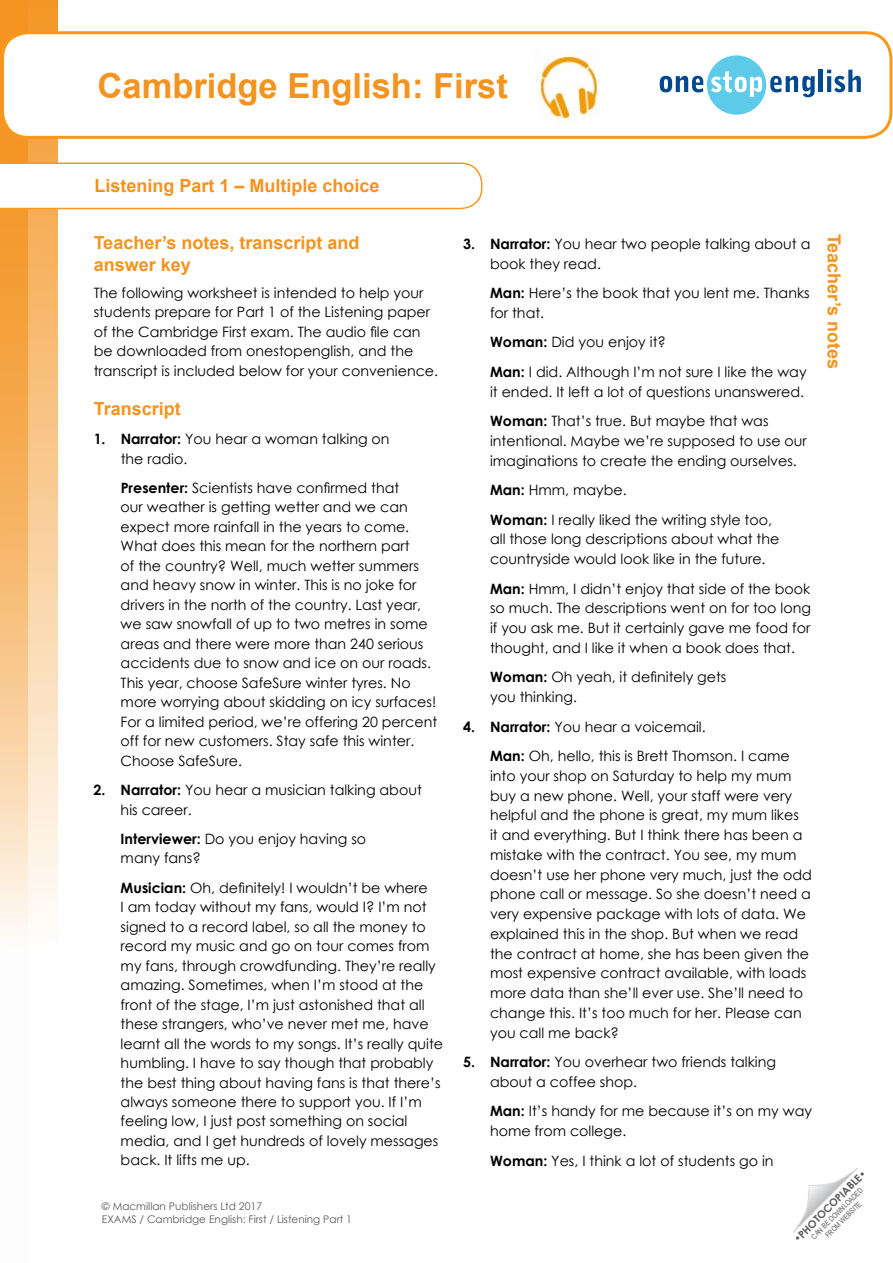
<style>
.page{position:relative;width:893px;height:1263px;background:#fff}
.page>*{position:absolute;margin:0;border:0;box-sizing:border-box;transform-origin:0 0}
.t1{font:700 34.5px "Arial";color:#f4931f}
.t2{font:700 18px/21.6px "Arial";color:#f4931f}
.t3{font:14.25px/19.5px "Century Gothic";color:#000}
.t4{font:10.5px/13.5px "Century Gothic";color:#58595b}
.t5{font:700 10.5px "Century Gothic";color:#58595b}
.t6{font:7.5px/9px "Arial Narrow";color:#58595b;text-align:center}
.s1{font-weight:700}
.s2{font-weight:400}
</style>
<div class="page">
<svg style="left:27px;top:0;width:31px;height:933px;background:#f9cf9d"></svg>
<svg style="left:0;top:0;width:27px;height:933px;background:#f7bb73"></svg>
<svg style="left:793px;top:1168px;width:65px;height:65px"></svg>
<div style="left:3px;top:33px;width:888px;height:104px;background:#fff;border-radius:26px"></div>
<div style="left:1px;top:31px;width:891px;height:108px;border:3px solid #f8991d;border-radius:26px"></div>
<svg style="left:0;top:162px;width:482px;height:47px"></svg>
<svg style="left:660px;top:55px;width:155px;height:60px"></svg>
<hr style="left:819px;top:70px;width:4px;height:22px;background:#004990">
<svg style="left:827px;top:70px;width:34px;height:22px"></svg>
<img style="left:536px;top:54px;width:64px;height:69px">
<h1 class="t1" style="left:98px;top:62px;width:412px">Cambridge English: First</h1>
<p class="t2" style="left:94px;top:176px;width:287px">Listening Part 1 – Multiple choice</p>
<p class="t2" style="left:94px;top:232px;width:267px">Teacher’s notes, transcript and answer key</p>
<p class="t3" style="left:94px;top:283px;width:346px">The following worksheet is intended to help your students prepare for Part 1 of the Listening paper of the Cambridge First exam. The audio file can be downloaded from onestopenglish, and the transcript is included below for your convenience.</p>
<p class="t2" style="left:94px;top:398px;width:89px">Transcript</p>
<p class="t3" style="left:121px;top:429px;width:270px;text-indent:-27px"><span class="s1">1. Narrator:</span> You hear a woman talking on the radio.</p>
<p class="t3" style="left:121px;top:478px;width:318px"><span class="s1">Presenter:</span> Scientists have confirmed that<br>our weather is getting wetter and we can expect more rainfall in the years to come.<br>What does this mean for the northern part<br>of the country? Well, much wetter summers and heavy snow in winter. This is no joke for drivers in the north of the country. Last year, we saw snowfall of up to two metres in some areas and there were more than 240 serious accidents due to snow and ice on our roads.<br>This year, choose SafeSure winter tyres. No more worrying about skidding on icy surfaces!<br>For a limited period, we’re offering 20 percent off for new customers. Stay safe this winter.<br>Choose SafeSure.</p>
<p class="t3" style="left:121px;top:780px;width:303px;text-indent:-27px"><span class="s1">2. Narrator:</span> You hear a musician talking about his career.</p>
<p class="t3" style="left:121px;top:829px;width:247px"><span class="s1">Interviewer:</span> Do you enjoy having so many fans?</p>
<p class="t3" style="left:121px;top:877px;width:324px"><span class="s1">Musician:</span> Oh, definitely! I wouldn’t be where<br>I am today without my fans, would I? I’m not signed to a record label, so all the money to record my music and go on tour comes from my fans, through crowdfunding. They’re really amazing. Sometimes, when I’m stood at the front of the stage, I’m just astonished that all these strangers, who’ve never met me, have learnt all the words to my songs. It’s really quite humbling. I have to say though that probably the best thing about having fans is that there’s always someone there to support you. If I’m feeling low, I just post something on social media, and I get hundreds of lovely messages back. It lifts me up.</p>
<p class="t4" style="left:102px;top:1199px;width:252px">© Macmillan Publishers Ltd 2017<br>EXAMS / Cambridge English: First / Listening Part 1</p>
<p class="t3" style="left:490px;top:234px;width:322px;text-indent:-27px"><span class="s1">3. Narrator:</span> You hear two people talking about a book they read.</p>
<p class="t3" style="left:490px;top:283px;width:321px"><span class="s1">Man:</span> Here’s the book that you lent me. Thanks for that.</p>
<p class="t3" style="left:490px;top:327px;width:318px;line-height:29.5px"><span class="s1">Woman:</span> Did you enjoy it?<br><span class="s1">Man:</span> I did. Although I’m not sure I like the way</p>
<p class="t3" style="left:490px;top:376px;width:316px;line-height:29.5px">it ended. It left a lot of questions unanswered.<br><span class="s1">Woman:</span> That’s true. But maybe that was</p>
<p class="t3" style="left:490px;top:431px;width:318px">intentional. Maybe we’re supposed to use our imaginations to create the ending ourselves.</p>
<p class="t3" style="left:490px;top:475px;width:283px;line-height:29.5px"><span class="s1">Man:</span> Hmm, maybe.<br><span class="s1">Woman:</span> I really liked the writing style too,</p>
<p class="t3" style="left:490px;top:529px;width:291px">all those long descriptions about what the countryside would look like in the future.</p>
<p class="t3" style="left:490px;top:578px;width:322px;text-align:justify"><span class="s1">Man:</span> Hmm, I didn’t enjoy that side of the book so much. The descriptions went on for too long if you ask me. But it certainly gave me food for thought, and I like it when a book does that.</p>
<p class="t3" style="left:490px;top:667px;width:238px"><span class="s1">Woman:</span> Oh yeah, it definitely gets you thinking.</p>
<p class="t3" style="left:490px;top:711px;width:301px;line-height:29.5px;text-indent:-27px"><span class="s1">4. Narrator:</span> You hear a voicemail.<br><span class="s1">Man:</span> Oh, hello, this is Brett Thomson. I came</p>
<p class="t3" style="left:490px;top:766px;width:323px">into your shop on Saturday to help my mum buy a new phone. Well, your staff were very helpful and the phone is great, my mum likes<br>it and everything. But I think there has been a mistake with the contract. You see, my mum doesn’t use her phone very much, just the odd phone call or message. So she doesn’t need a very expensive package with lots of data. We explained this in the shop. But when we read the contract at home, she has been given the most expensive contract available, with loads more data than she’ll ever use. She’ll need to change this. It’s too much for her. Please can you call me back?</p>
<p class="t3" style="left:490px;top:1052px;width:287px;text-indent:-27px"><span class="s1">5. Narrator:</span> You overhear two friends talking about a coffee shop.</p>
<p class="t3" style="left:490px;top:1101px;width:324px"><span class="s1">Man:</span> It’s handy for me because it’s on my way home from college.</p>
<p class="t3" style="left:490px;top:1150px;width:285px"><span class="s1">Woman:</span> Yes, I think a lot of students go in</p>
<p class="t2" style="left:844px;top:234px;width:137px;rotate:90deg">Teacher’s notes</p>
<p class="t5" style="left:790px;top:1235px;width:99px;rotate:-45deg"><span class="s2">•</span>PHOTOCOPIABLE<span class="s2">•</span></p>
<p class="t6" style="left:809px;top:1234px;width:71px;rotate:-45deg">CAN BE DOWNLOADED<br>FROM WEBSITE</p>
</div>
